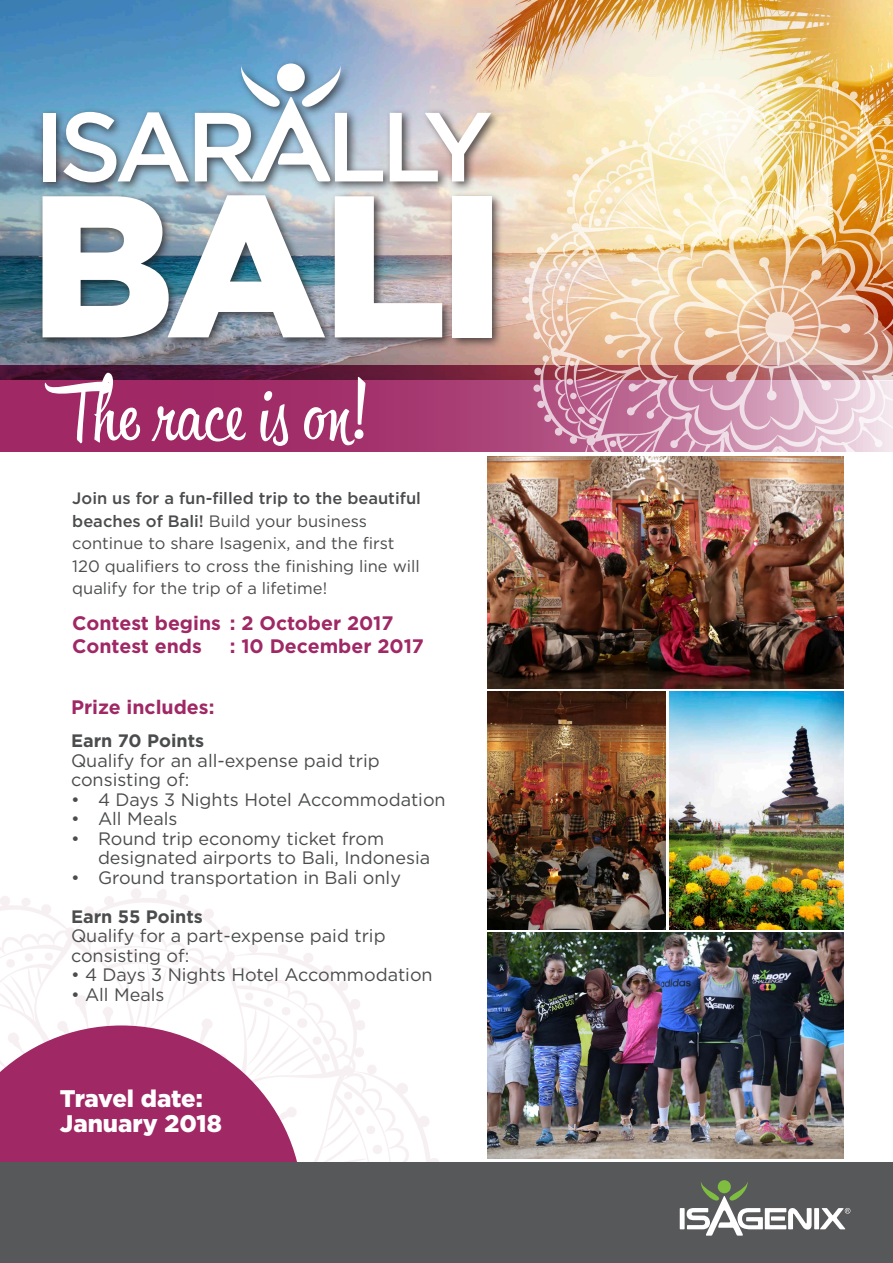
<style>
.page{position:relative;width:893px;height:1263px;background:#fff}
.page>*{position:absolute;margin:0;border:0;box-sizing:border-box;transform-origin:0 0}
.t1{font:73.5px "Hipster Script Pro";color:#fff}
.t2{font:900 24px/25.5px "Gotham";color:#fff}
.t3{font:700 19.5px "Gotham";color:#9f2865}
.t4{font:18px/19.5px "Gotham";color:#4b4c4d}
.t5{font:16.5px/22.5px "Gotham";color:#4b4c4d}
.s1{font-weight:500}
.s2{font-weight:700}
</style>
<div class="page">
<svg style="left:0;top:888px;width:441px;height:275px"></svg>
<svg style="left:45px;top:951px;width:8px;height:11px"></svg>
<svg style="left:25px;top:952px;width:8px;height:11px"></svg>
<svg style="left:6px;top:958px;width:9px;height:11px"></svg>
<svg style="left:0;top:1025px;width:303px;height:138px;fill:#9f2865"></svg>
<img style="left:0;top:0;width:893px;height:366px">
<svg style="left:0;top:366px;width:522px;height:86px;background:#952b61"></svg>
<div style="left:0;top:1163px;width:893px;height:100px;background:#57585a"></div>
<div style="left:680px;top:1208px;width:5px;height:21px;background:#fff"></div>
<div style="left:814px;top:1208px;width:5px;height:21px;background:#fff"></div>
<svg style="left:687px;top:1181px;width:125px;height:55px"></svg>
<svg style="left:820px;top:1208px;width:30px;height:21px"></svg>
<img style="left:522px;top:76px;width:371px;height:376px">
<svg style="left:610px;top:439px;width:35px;height:13px"></svg>
<svg style="left:578px;top:405px;width:18px;height:20px"></svg>
<div style="left:570px;top:393px;width:7px;height:6px;background:#e8cddb;border-radius:50%"></div>
<svg style="left:567px;top:377px;width:6px;height:9px"></svg>
<svg style="left:569px;top:360px;width:6px;height:7px"></svg>
<svg style="left:561px;top:329px;width:6px;height:8px"></svg>
<img style="left:673px;top:208px;width:206px;height:222px">
<svg style="left:574px;top:281px;width:45px;height:14px"></svg>
<svg style="left:582px;top:249px;width:7px;height:7px"></svg>
<svg style="left:571px;top:260px;width:7px;height:8px"></svg>
<div style="left:564px;top:273px;width:7px;height:6px;background:#f8f1ed;border-radius:50%"></div>
<svg style="left:559px;top:284px;width:6px;height:8px"></svg>
<svg style="left:557px;top:298px;width:6px;height:8px"></svg>
<svg style="left:557px;top:314px;width:6px;height:8px"></svg>
<div style="left:637px;top:173px;width:7px;height:6px;background:#fdf8ea;border-radius:50%"></div>
<svg style="left:626px;top:178px;width:40px;height:49px;background:#faeecc"></svg>
<div style="left:614px;top:186px;width:7px;height:7px;background:#fdf8ed;border-radius:50%"></div>
<svg style="left:594px;top:196px;width:18px;height:31px"></svg>
<svg style="left:731px;top:123px;width:6px;height:9px"></svg>
<svg style="left:716px;top:124px;width:6px;height:8px"></svg>
<svg style="left:690px;top:128px;width:19px;height:17px"></svg>
<div style="left:678px;top:149px;width:7px;height:7px;background:#fdfaee;border-radius:50%"></div>
<img style="left:669px;top:692px;width:175px;height:237px">
<img style="left:488px;top:456px;width:356px;height:232px">
<img style="left:488px;top:692px;width:178px;height:237px">
<img style="left:488px;top:933px;width:356px;height:225px">
<div style="left:37px;top:59px;width:466px;height:290px;background:#231f20;opacity:.75"></div>
<svg style="left:43px;top:195px;width:282px;height:142px"></svg>
<svg style="left:335px;top:196px;width:107px;height:141px"></svg>
<div style="left:452px;top:196px;width:39px;height:141px;background:#fff"></div>
<svg style="left:277px;top:63px;width:28px;height:28px"></svg>
<div style="left:43px;top:113px;width:12px;height:68px;background:#fff"></div>
<svg style="left:63px;top:112px;width:126px;height:70px"></svg>
<svg style="left:195px;top:66px;width:188px;height:115px"></svg>
<svg style="left:390px;top:113px;width:101px;height:68px"></svg>
<p class="t1" style="left:71px;top:369px;width:302px">The race is on!</p>
<p class="t5" style="left:72px;top:487px;width:350px"><span class="s1">Join us for a fun-filled trip to the beautiful beaches of Bali!</span> Build your business continue to share Isagenix, and the first 120 qualifiers to cross the finishing line will qualify for the trip of a lifetime!</p>
<p class="t3" style="left:72px;top:610px;width:323px">Contest begins : 2 October 2017</p>
<p class="t3" style="left:72px;top:633px;width:131px">Contest ends</p>
<p class="t3" style="left:230px;top:633px;width:196px">: 10 December 2017</p>
<p class="t3" style="left:71px;top:694px;width:145px">Prize includes:</p>
<p class="t4" style="left:71px;top:730px;width:310px"><span class="s2">Earn 70 Points<br></span>Qualify for an all-expense paid trip consisting of:</p>
<p class="t4" style="left:71px;top:789px;width:376px">• 4 Days 3 Nights Hotel Accommodation</p>
<p class="t4" style="left:71px;top:808px;width:108px">• All Meals</p>
<p class="t4" style="left:98px;top:828px;width:334px;text-indent:-27px">• Round trip economy ticket from designated airports to Bali, Indonesia</p>
<p class="t4" style="left:71px;top:867px;width:331px">• Ground transportation in Bali only</p>
<p class="t4" style="left:71px;top:906px;width:316px"><span class="s2">Earn 55 Points<br></span>Qualify for a part-expense paid trip</p>
<p class="t4" style="left:71px;top:945px;width:120px">consisting of:</p>
<p class="t4" style="left:71px;top:964px;width:363px">• 4 Days 3 Nights Hotel Accommodation</p>
<p class="t4" style="left:71px;top:984px;width:95px">• All Meals</p>
<p class="t2" style="left:60px;top:1085px;width:164px">Travel date:<br>January 2018</p>
</div>
